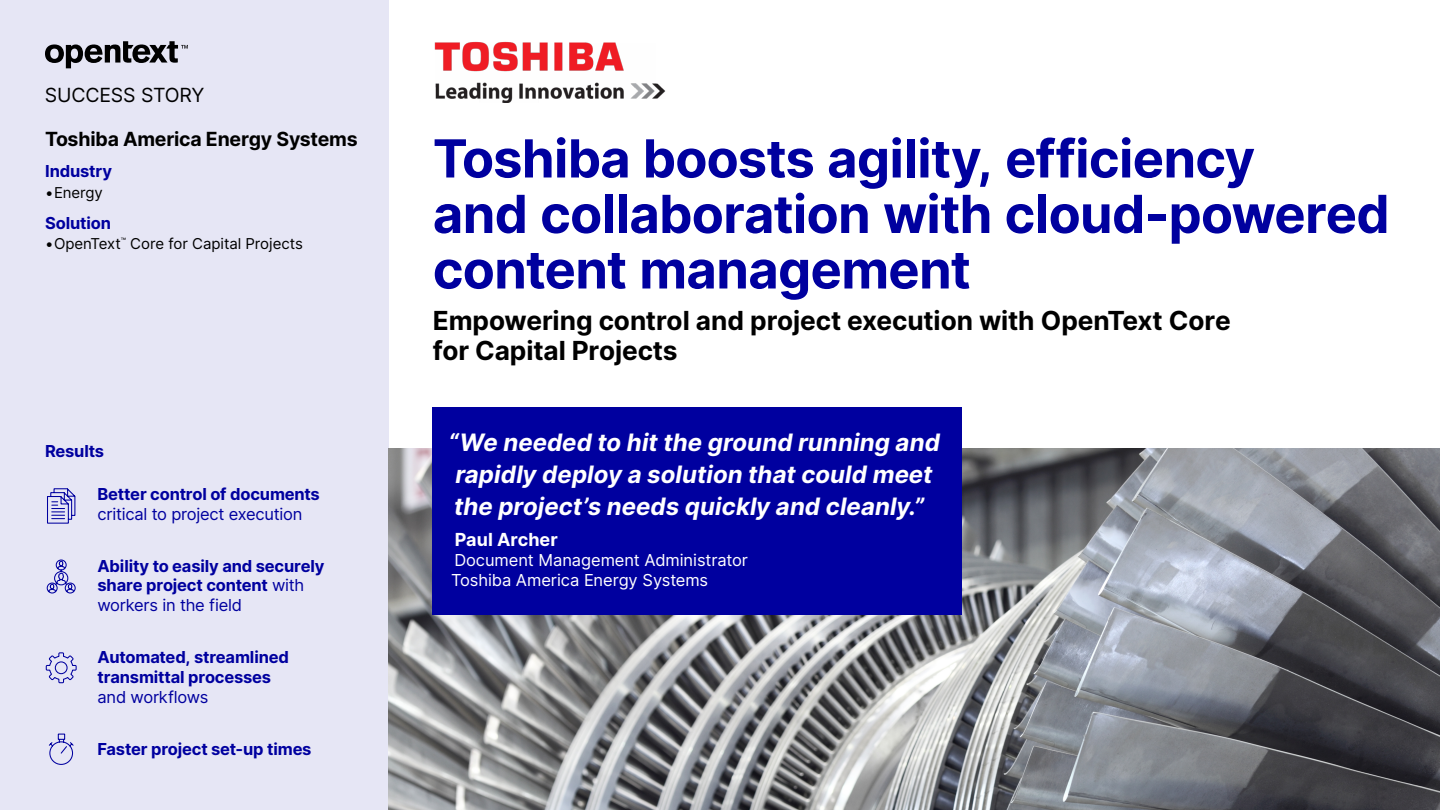
<style>
.page{position:relative;width:1440px;height:810px;background:#fff}
.page>*{position:absolute;margin:0;border:0;box-sizing:border-box;transform-origin:0 0}
.t1{font:700 52.5px/55.5px "Inter";letter-spacing:-.015em;color:#00009f}
.t2{font:700 26.25px/30px "Inter";letter-spacing:-.005em;color:#000}
.t3{font:italic 700 24px/32.2px "Inter";color:#fff}
.Sidebar_Customer_Nam{font:700 19.5px "Inter";letter-spacing:-.015em;color:#000}
.Document_Type{font:19.5px "Inter";letter-spacing:-.01em;color:#000}
.Quote_Name{font:700 18px "Inter";color:#fff}
.Sidebar_Stats{font:700 16.5px/19.8px "Inter";letter-spacing:-.01em;color:#00009f}
.Quote_Title___Compan{font:16.5px/19.8px "Inter";letter-spacing:-.005em;color:#fff}
.Sidebar_Stats-2{font:16.5px/19.8px "Inter";letter-spacing:-.015em;color:#00009f}
.Sidebar_H1{font:700 16.5px "Inter";letter-spacing:-.01em;color:#00009f}
.t4{font:15px "Inter";letter-spacing:-.005em;color:#000}
.s1{font-weight:700}
.s2{font-weight:400}
</style>
<div class="page">
<div style="left:0;top:0;width:388px;height:810px;background:#e6e6f5"></div>
<svg style="left:45px;top:41px;width:143px;height:27px"></svg>
<img style="left:388px;top:448px;width:1052px;height:362px">
<div style="left:433px;top:407px;width:529px;height:208px;background:#00009f"></div>
<img style="left:434px;top:41px;width:232px;height:62px">
<svg style="left:47px;top:488px;width:29px;height:36px"></svg>
<svg style="left:46px;top:559px;width:30px;height:35px"></svg>
<svg style="left:45px;top:652px;width:32px;height:32px"></svg>
<svg style="left:48px;top:733px;width:26px;height:32px"></svg>
<p class="Document_Type" style="left:45px;top:81px;width:161px">SUCCESS STORY</p>
<p class="Sidebar_Customer_Nam" style="left:45px;top:124px;width:314px">Toshiba America Energy Systems</p>
<p class="Sidebar_H1" style="left:45px;top:159px;width:69px">Industry</p>
<p class="t4" style="left:45px;top:181px;width:59px">•Energy</p>
<p class="Sidebar_H1" style="left:45px;top:211px;width:68px">Solution</p>
<p class="t4" style="left:45px;top:233px;width:259px">•OpenText<sup>™</sup> Core for Capital Projects</p>
<p class="Sidebar_H1" style="left:45px;top:439px;width:61px">Results</p>
<p class="Sidebar_Stats-2" style="left:98px;top:483px;width:224px"><span class="s1">Better control of documents </span>critical to project execution</p>
<p class="Sidebar_Stats" style="left:98px;top:555px;width:229px">Ability to easily and securely share project content <span class="s2">with workers in the field</span></p>
<p class="Sidebar_Stats" style="left:98px;top:647px;width:193px">Automated, streamlined transmittal processes <span class="s2">and workflows</span></p>
<p class="Sidebar_Stats" style="left:98px;top:739px;width:216px">Faster project set-up times</p>
<h1 class="t1" style="left:433px;top:130px;width:958px">Toshiba boosts agility, efficiency<br>and collaboration with cloud-powered content management</h1>
<h2 class="t2" style="left:433px;top:305px;width:800px">Empowering control and project execution with OpenText Core for Capital Projects</h2>
<p class="t3" style="left:448px;top:425px;width:493px">“We needed to hit the ground running and rapidly deploy a solution that could meet the project’s needs quickly and cleanly.”</p>
<p class="Quote_Name" style="left:455px;top:526px;width:104px">Paul Archer</p>
<p class="Quote_Title___Compan" style="left:451px;top:550px;width:298px">Document Management Administrator<br>Toshiba America Energy Systems</p>
</div>
